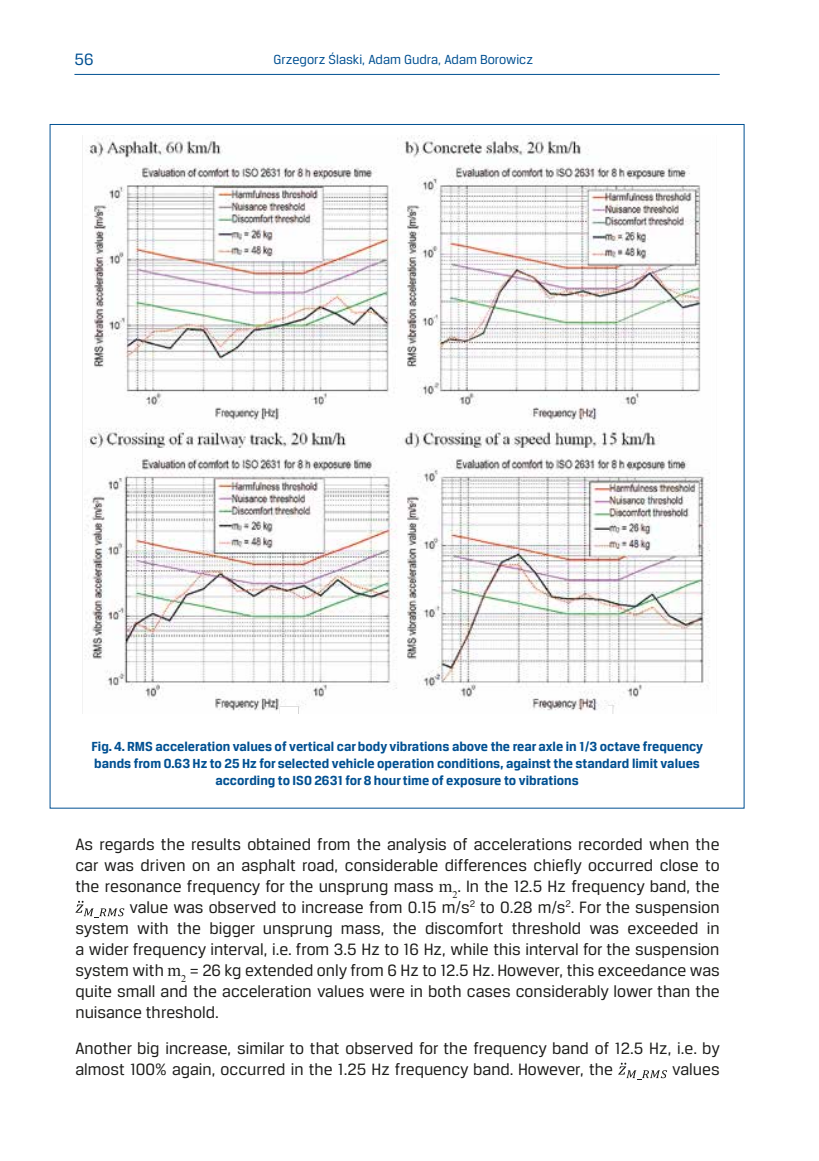
<style>
.page{position:relative;width:819px;height:1161px;background:#fff}
.page>*{position:absolute;margin:0;border:0;box-sizing:border-box;transform-origin:0 0}
.podstawowy_ang{font:17.5px/21px "Breuer Text";color:#1d1d1b}
.t1{font:17.5px "Breuer Text";color:#005092}
.podst_ang{font:700 14px/16.8px "Breuer Text";color:#005092;text-align:center}
.t2{font:14px "Breuer Text";color:#005092}
.s1{font-family:"Times New Roman"}
</style>
<div class="page">
<hr style="left:74px;top:74px;width:645px;height:1px;background:#005092">
<img style="left:82px;top:135px;width:628px;height:578px">
<svg style="left:75px;top:901px;width:49px;height:17px"></svg>
<svg style="left:618px;top:1063px;width:49px;height:17px"></svg>
<p class="t1" style="left:74px;top:50px;width:21px">56</p>
<p class="t2" style="left:273px;top:51px;width:261px">Grzegorz Ślaski, Adam Gudra, Adam Borowicz</p>
<p class="podst_ang" style="left:91px;top:738px;width:613px">Fig. 4. RMS acceleration values of vertical car body vibrations above the rear axle in 1/3 octave frequency bands from 0.63 Hz to 25 Hz for selected vehicle operation conditions, against the standard limit values according to ISO 2631 for 8 hour time of exposure to vibrations</p>
<p class="podstawowy_ang" style="left:75px;top:834px;width:645px">As regards the results obtained from the analysis of accelerations recorded when the</p>
<p class="podstawowy_ang" style="left:75px;top:855px;width:645px">car was driven on an asphalt road, considerable differences chiefly occurred close to</p>
<p class="podstawowy_ang" style="left:75px;top:876px;width:645px">the resonance frequency for the unsprung mass <span class="s1">m</span><sub>2</sub>. In the 12.5 Hz frequency band, the</p>
<p class="podstawowy_ang" style="left:130px;top:897px;width:591px">value was observed to increase from 0.15 m/s<sup>2</sup> to 0.28 m/s<sup>2</sup>. For the suspension</p>
<p class="podstawowy_ang" style="left:75px;top:918px;width:645px">system with the bigger unsprung mass, the discomfort threshold was exceeded in</p>
<p class="podstawowy_ang" style="left:75px;top:939px;width:645px">a wider frequency interval, i.e. from 3.5 Hz to 16 Hz, while this interval for the suspension</p>
<p class="podstawowy_ang" style="left:75px;top:960px;width:645px">system with <span class="s1">m</span><sub>2</sub> = 26 kg extended only from 6 Hz to 12.5 Hz. However, this exceedance was</p>
<p class="podstawowy_ang" style="left:75px;top:981px;width:645px">quite small and the acceleration values were in both cases considerably lower than the</p>
<p class="podstawowy_ang" style="left:75px;top:1002px;width:145px">nuisance threshold.</p>
<p class="podstawowy_ang" style="left:75px;top:1037px;width:646px">Another big increase, similar to that observed for the frequency band of 12.5 Hz, i.e. by almost 100% again, occurred in the 1.25 Hz frequency band. However, the</p>
<p class="podstawowy_ang" style="left:672px;top:1058px;width:49px">values</p>
</div>
